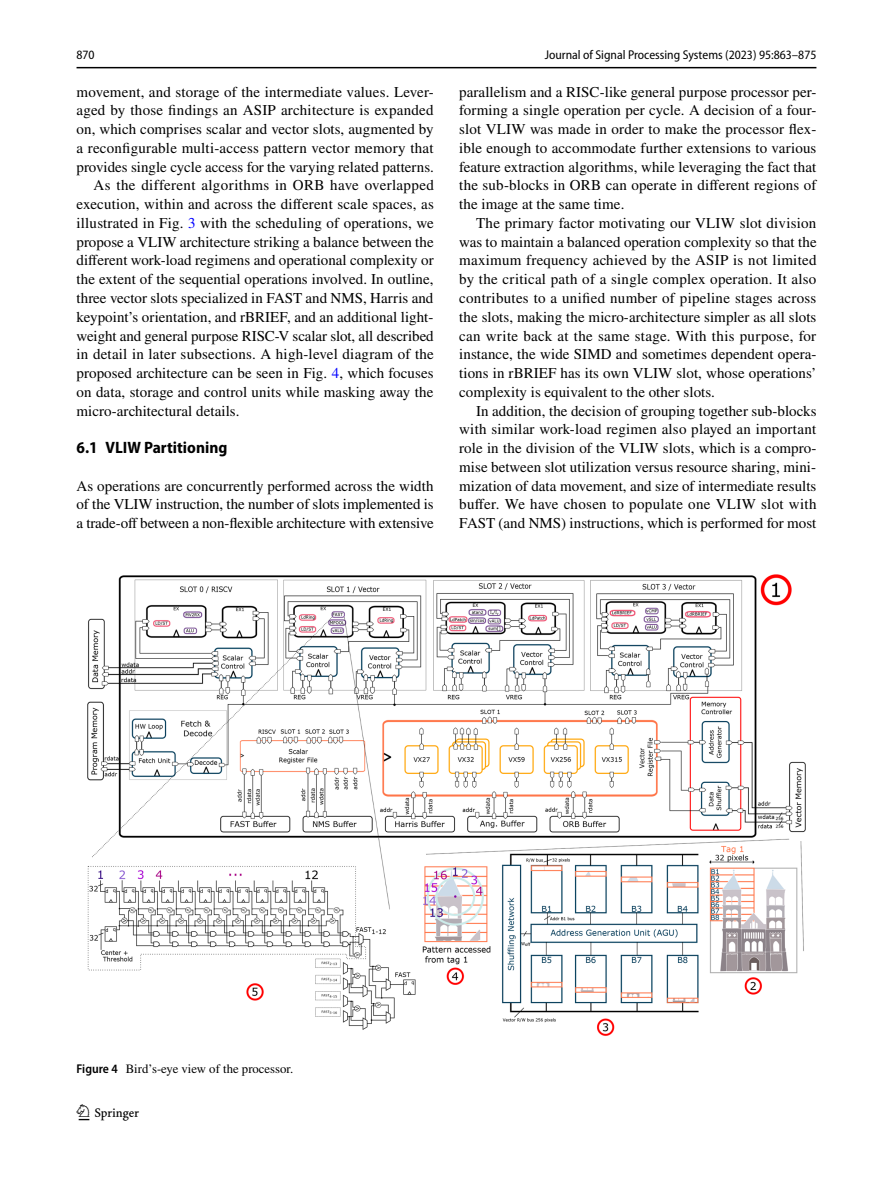
<style>
.page{position:relative;width:893px;height:1187px;background:#fff}
.page>*{position:absolute;margin:0;border:0;box-sizing:border-box;transform-origin:0 0}
.t1{font:22.5px "Springnew Regular 2";color:#000}
.t2{font:700 semi-condensed 16.5px "Myriad Pro";color:#000}
.t3{font:15px/18.8px "STIX";letter-spacing:.005em;color:#000;text-align:justify}
.t4{font:15px "STIX";letter-spacing:.025em;color:#000}
.t5{font:semi-condensed 12.75px "Myriad Pro";color:#000}
.t6{font:12.75px "STIX";color:#000}
.s1{color:#00f}
.s2{font-family:"Myriad Pro";font-weight:600;font-stretch:semi-condensed}
</style>
<div class="page">
<hr style="left:77px;top:67px;width:739px;height:1px;background:#000">
<img style="left:87px;top:574px;width:719px;height:462px">
<p class="t5" style="left:77px;top:48px;width:20px">870</p>
<p class="t5" style="left:545px;top:48px;width:273px">Journal of Signal Processing Systems (2023) 95:863–875</p>
<p class="t3" style="left:77px;top:83px;width:359px">movement, and storage of the intermediate values. Lever-</p>
<p class="t3" style="left:77px;top:102px;width:359px">aged by those findings an ASIP architecture is expanded</p>
<p class="t3" style="left:77px;top:121px;width:359px">on, which comprises scalar and vector slots, augmented by</p>
<p class="t3" style="left:77px;top:139px;width:359px">a reconfigurable multi-access pattern vector memory that</p>
<p class="t3" style="left:77px;top:158px;width:359px">provides single cycle access for the varying related patterns.</p>
<p class="t4" style="left:94px;top:175px;width:342px">As the different algorithms in ORB have overlapped</p>
<p class="t3" style="left:77px;top:196px;width:359px">execution, within and across the different scale spaces, as</p>
<p class="t3" style="left:77px;top:214px;width:359px">illustrated in Fig. <span class="s1">3</span> with the scheduling of operations, we</p>
<p class="t3" style="left:77px;top:233px;width:359px">propose a VLIW architecture striking a balance between the</p>
<p class="t3" style="left:77px;top:252px;width:359px">different work-load regimens and operational complexity or</p>
<p class="t3" style="left:77px;top:271px;width:359px">the extent of the sequential operations involved. In outline,</p>
<p class="t3" style="left:77px;top:289px;width:358px">three vector slots specialized in FAST and NMS, Harris and</p>
<p class="t3" style="left:77px;top:308px;width:358px">keypoint’s orientation, and rBRIEF, and an additional light-</p>
<p class="t3" style="left:77px;top:327px;width:359px">weight and general purpose RISC-V scalar slot, all described</p>
<p class="t3" style="left:77px;top:346px;width:359px">in detail in later subsections. A high-level diagram of the</p>
<p class="t3" style="left:77px;top:364px;width:359px">proposed architecture can be seen in Fig. <span class="s1">4</span>, which focuses</p>
<p class="t3" style="left:77px;top:383px;width:358px">on data, storage and control units while masking away the</p>
<p class="t3" style="left:77px;top:402px;width:165px">micro-architectural details.</p>
<p class="t2" style="left:77px;top:438px;width:152px">6.1 VLIW Partitioning</p>
<p class="t3" style="left:77px;top:477px;width:359px">As operations are concurrently performed across the width of the VLIW instruction, the number of slots implemented is a trade-off between a non-flexible architecture with extensive</p>
<p class="t3" style="left:459px;top:83px;width:359px">parallelism and a RISC-like general purpose processor per&shy;forming a single operation per cycle. A decision of a four&shy;slot VLIW was made in order to make the processor flex&shy;ible enough to accommodate further extensions to various feature extraction algorithms, while leveraging the fact that the sub-blocks in ORB can operate in different regions of the image at the same time.</p>
<p class="t3" style="left:459px;top:214px;width:359px;text-indent:17px">The primary factor motivating our VLIW slot division was to maintain a balanced operation complexity so that the maximum frequency achieved by the ASIP is not limited by the critical path of a single complex operation. It also contributes to a unified number of pipeline stages across the slots, making the micro-architecture simpler as all slots can write back at the same stage. With this purpose, for instance, the wide SIMD and sometimes dependent opera&shy;tions in rBRIEF has its own VLIW slot, whose operations’ complexity is equivalent to the other slots.</p>
<p class="t3" style="left:459px;top:402px;width:359px;text-indent:17px">In addition, the decision of grouping together sub-blocks with similar work-load regimen also played an important role in the division of the VLIW slots, which is a compro&shy;mise between slot utilization versus resource sharing, mini&shy;mization of data movement, and size of intermediate results buffer. We have chosen to populate one VLIW slot with FAST (and NMS) instructions, which is performed for most</p>
<p class="t6" style="left:77px;top:1059px;width:218px"><span class="s2">Figure 4</span> Bird’s-eye view of the processor.</p>
<h1 class="t1" style="left:79px;top:1104px;width:62px">1 3</h1>
</div>
